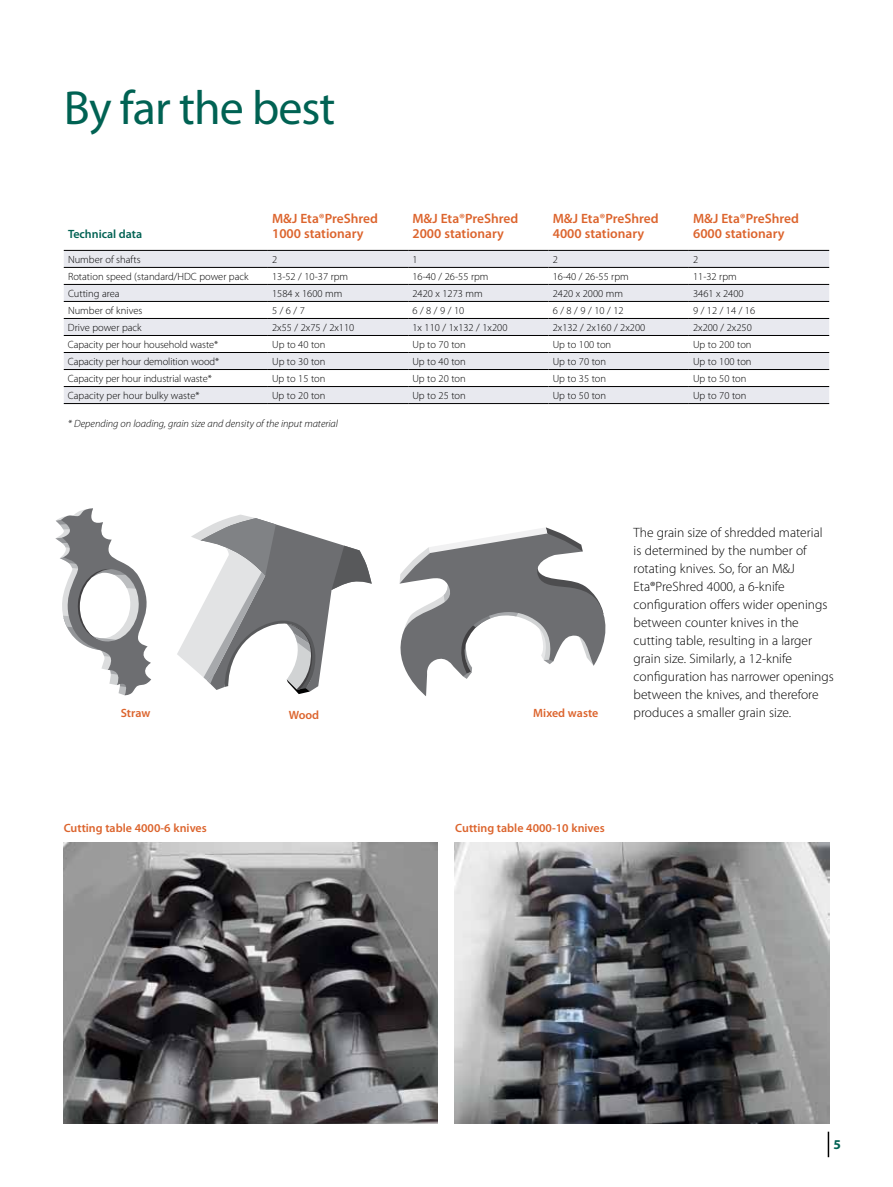
<style>
.page{position:relative;width:893px;height:1187px;background:#fff}
.page>*{position:absolute;margin:0;border:0;box-sizing:border-box;transform-origin:0 0}
.t1{font:48px "Myriad Pro";letter-spacing:-.02em;color:#006253}
.t2{font:300 13.5px/18px "Myriad Pro";color:#000}
.t3{font:600 13.5px/15px "Myriad Pro";color:#dc642d}
.t4{font:700 13.5px "Myriad Pro";color:#006253}
.t5{font:600 12px "Myriad Pro";color:#dc642d}
.t6{font:600 12px "Myriad Pro";color:#006253}
.t7{font:300 10.5px "Myriad Pro";color:#000}
.t8{font:italic 300 10.5px "Myriad Pro";color:#000}
</style>
<div class="page">
<svg style="left:64px;top:251px;width:765px;height:152px;fill:#e8e9ef"></svg>
<svg style="left:64px;top:404px;width:765px;height:1px"></svg>
<hr style="left:64px;top:250px;width:204px;height:1px;background:#000">
<hr style="left:268px;top:250px;width:140px;height:1px;background:#000">
<hr style="left:408px;top:250px;width:141px;height:1px;background:#000">
<hr style="left:549px;top:250px;width:140px;height:1px;background:#000">
<hr style="left:689px;top:250px;width:140px;height:1px;background:#000">
<hr style="left:64px;top:267px;width:204px;height:1px;background:#000">
<hr style="left:268px;top:267px;width:140px;height:1px;background:#000">
<hr style="left:408px;top:267px;width:141px;height:1px;background:#000">
<hr style="left:549px;top:267px;width:140px;height:1px;background:#000">
<hr style="left:689px;top:267px;width:140px;height:1px;background:#000">
<hr style="left:64px;top:284px;width:204px;height:1px;background:#000">
<hr style="left:268px;top:284px;width:140px;height:1px;background:#000">
<hr style="left:408px;top:284px;width:141px;height:1px;background:#000">
<hr style="left:549px;top:284px;width:140px;height:1px;background:#000">
<hr style="left:689px;top:284px;width:140px;height:1px;background:#000">
<hr style="left:64px;top:301px;width:204px;height:1px;background:#000">
<hr style="left:268px;top:301px;width:140px;height:1px;background:#000">
<hr style="left:408px;top:301px;width:141px;height:1px;background:#000">
<hr style="left:549px;top:301px;width:140px;height:1px;background:#000">
<hr style="left:689px;top:301px;width:140px;height:1px;background:#000">
<hr style="left:64px;top:318px;width:204px;height:1px;background:#000">
<hr style="left:268px;top:318px;width:140px;height:1px;background:#000">
<hr style="left:408px;top:318px;width:141px;height:1px;background:#000">
<hr style="left:549px;top:318px;width:140px;height:1px;background:#000">
<hr style="left:689px;top:318px;width:140px;height:1px;background:#000">
<hr style="left:64px;top:335px;width:204px;height:1px;background:#000">
<hr style="left:268px;top:335px;width:140px;height:1px;background:#000">
<hr style="left:408px;top:335px;width:141px;height:1px;background:#000">
<hr style="left:549px;top:335px;width:140px;height:1px;background:#000">
<hr style="left:689px;top:335px;width:140px;height:1px;background:#000">
<hr style="left:64px;top:352px;width:204px;height:1px;background:#000">
<hr style="left:268px;top:352px;width:140px;height:1px;background:#000">
<hr style="left:408px;top:352px;width:141px;height:1px;background:#000">
<hr style="left:549px;top:352px;width:140px;height:1px;background:#000">
<hr style="left:689px;top:352px;width:140px;height:1px;background:#000">
<hr style="left:64px;top:369px;width:204px;height:1px;background:#000">
<hr style="left:268px;top:369px;width:140px;height:1px;background:#000">
<hr style="left:408px;top:369px;width:141px;height:1px;background:#000">
<hr style="left:549px;top:369px;width:140px;height:1px;background:#000">
<hr style="left:689px;top:369px;width:140px;height:1px;background:#000">
<hr style="left:64px;top:386px;width:204px;height:1px;background:#000">
<hr style="left:268px;top:386px;width:140px;height:1px;background:#000">
<hr style="left:408px;top:386px;width:141px;height:1px;background:#000">
<hr style="left:549px;top:386px;width:140px;height:1px;background:#000">
<hr style="left:689px;top:386px;width:140px;height:1px;background:#000">
<hr style="left:64px;top:403px;width:204px;height:1px;background:#000">
<hr style="left:268px;top:403px;width:140px;height:1px;background:#000">
<hr style="left:408px;top:403px;width:141px;height:1px;background:#000">
<hr style="left:549px;top:403px;width:140px;height:1px;background:#000">
<hr style="left:689px;top:403px;width:140px;height:1px;background:#000">
<img style="left:455px;top:842px;width:374px;height:281px">
<img style="left:64px;top:842px;width:374px;height:281px">
<svg style="left:177px;top:514px;width:195px;height:180px"></svg>
<svg style="left:55px;top:508px;width:96px;height:187px"></svg>
<svg style="left:399px;top:527px;width:207px;height:169px"></svg>
<svg style="left:828px;top:1131px;width:1px;height:26px"></svg>
<h1 class="t1" style="left:64px;top:78px;width:273px">By far the best</h1>
<p class="t6" style="left:68px;top:226px;width:76px">Technical data</p>
<p class="t3" style="left:272px;top:210px;width:107px">M&amp;J Eta®PreShred<br>1000 stationary</p>
<p class="t3" style="left:412px;top:210px;width:107px">M&amp;J Eta®PreShred<br>2000 stationary</p>
<p class="t3" style="left:553px;top:210px;width:107px">M&amp;J Eta®PreShred<br>4000 stationary</p>
<p class="t3" style="left:693px;top:210px;width:107px">M&amp;J Eta®PreShred<br>6000 stationary</p>
<p class="t7" style="left:68px;top:253px;width:74px">Number of shafts</p>
<p class="t7" style="left:272px;top:253px;width:7px">2</p>
<p class="t7" style="left:412px;top:253px;width:7px">1</p>
<p class="t7" style="left:553px;top:253px;width:7px">2</p>
<p class="t7" style="left:693px;top:253px;width:7px">2</p>
<p class="t7" style="left:68px;top:270px;width:182px">Rotation speed (standard/HDC power pack</p>
<p class="t7" style="left:272px;top:270px;width:78px">13-52 / 10-37 rpm</p>
<p class="t7" style="left:412px;top:270px;width:78px">16-40 / 26-55 rpm</p>
<p class="t7" style="left:553px;top:270px;width:78px">16-40 / 26-55 rpm</p>
<p class="t7" style="left:693px;top:270px;width:45px">11-32 rpm</p>
<p class="t7" style="left:68px;top:287px;width:53px">Cutting area</p>
<p class="t7" style="left:272px;top:287px;width:72px">1584 x 1600 mm</p>
<p class="t7" style="left:412px;top:287px;width:72px">2420 x 1273 mm</p>
<p class="t7" style="left:553px;top:287px;width:72px">2420 x 2000 mm</p>
<p class="t7" style="left:693px;top:287px;width:52px">3461 x 2400</p>
<p class="t7" style="left:68px;top:304px;width:76px">Number of knives</p>
<p class="t7" style="left:272px;top:304px;width:34px">5 / 6 / 7</p>
<p class="t7" style="left:412px;top:304px;width:53px">6 / 8 / 9 / 10</p>
<p class="t7" style="left:553px;top:304px;width:72px">6 / 8 / 9 / 10 / 12</p>
<p class="t7" style="left:693px;top:304px;width:64px">9 / 12 / 14 / 16</p>
<p class="t7" style="left:68px;top:321px;width:75px">Drive power pack</p>
<p class="t7" style="left:272px;top:321px;width:84px">2x55 / 2x75 / 2x110</p>
<p class="t7" style="left:412px;top:321px;width:97px">1x 110 / 1x132 / 1x200</p>
<p class="t7" style="left:553px;top:321px;width:94px">2x132 / 2x160 / 2x200</p>
<p class="t7" style="left:693px;top:321px;width:60px">2x200 / 2x250</p>
<p class="t7" style="left:68px;top:338px;width:152px">Capacity per hour household waste*</p>
<p class="t7" style="left:272px;top:338px;width:55px">Up to 40 ton</p>
<p class="t7" style="left:412px;top:338px;width:55px">Up to 70 ton</p>
<p class="t7" style="left:553px;top:338px;width:60px">Up to 100 ton</p>
<p class="t7" style="left:693px;top:338px;width:60px">Up to 200 ton</p>
<p class="t7" style="left:68px;top:355px;width:153px">Capacity per hour demolition wood*</p>
<p class="t7" style="left:272px;top:355px;width:55px">Up to 30 ton</p>
<p class="t7" style="left:412px;top:355px;width:55px">Up to 40 ton</p>
<p class="t7" style="left:553px;top:355px;width:55px">Up to 70 ton</p>
<p class="t7" style="left:693px;top:355px;width:60px">Up to 100 ton</p>
<p class="t7" style="left:68px;top:372px;width:145px">Capacity per hour industrial waste*</p>
<p class="t7" style="left:272px;top:372px;width:55px">Up to 15 ton</p>
<p class="t7" style="left:412px;top:372px;width:55px">Up to 20 ton</p>
<p class="t7" style="left:553px;top:372px;width:55px">Up to 35 ton</p>
<p class="t7" style="left:693px;top:372px;width:55px">Up to 50 ton</p>
<p class="t7" style="left:68px;top:389px;width:133px">Capacity per hour bulky waste*</p>
<p class="t7" style="left:272px;top:389px;width:55px">Up to 20 ton</p>
<p class="t7" style="left:412px;top:389px;width:55px">Up to 25 ton</p>
<p class="t7" style="left:553px;top:389px;width:55px">Up to 50 ton</p>
<p class="t7" style="left:693px;top:389px;width:55px">Up to 70 ton</p>
<p class="t8" style="left:68px;top:417px;width:272px">* Depending on loading, grain size and density of the input material</p>
<p class="t5" style="left:121px;top:705px;width:31px">Straw</p>
<p class="t5" style="left:289px;top:706px;width:32px">Wood</p>
<p class="t5" style="left:533px;top:705px;width:67px">Mixed waste</p>
<p class="t2" style="left:634px;top:523px;width:202px">The grain size of shredded material is determined by the number of rotating knives. So, for an M&amp;J Eta®PreShred 4000, a 6-knife configuration offers wider openings between counter knives in the cutting table, resulting in a larger grain size. Similarly, a 12-knife configuration has narrower openings between the knives, and therefore produces a smaller grain size.</p>
<p class="t5" style="left:64px;top:820px;width:145px">Cutting table 4000-6 knives</p>
<p class="t5" style="left:455px;top:820px;width:151px">Cutting table 4000-10 knives</p>
<p class="t4" style="left:833px;top:1135px;width:9px">5</p>
</div>
